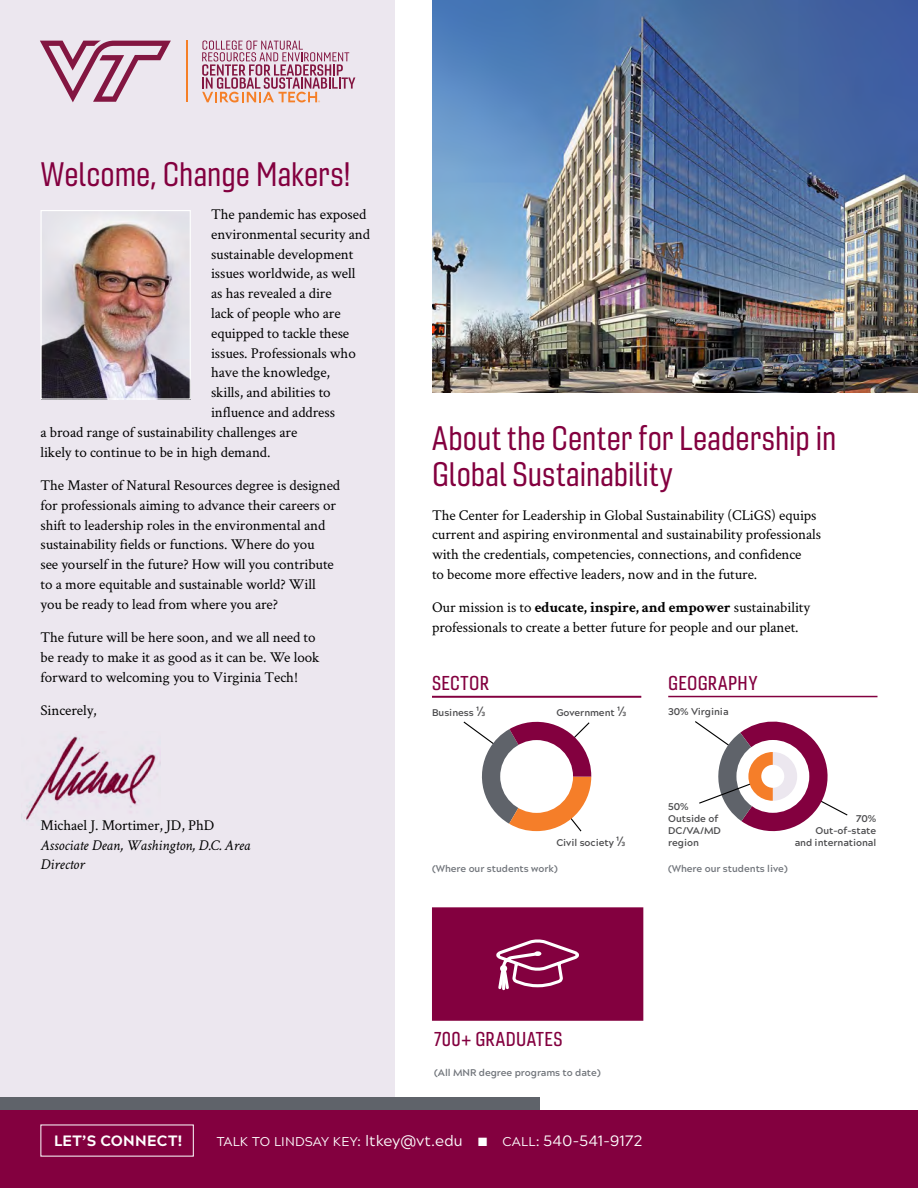
<style>
.page{position:relative;width:918px;height:1188px;background:#fff}
.page>*{position:absolute;margin:0;border:0;box-sizing:border-box;transform-origin:0 0}
.t1{font:33px/36px "Gineso Con Reg";color:#83003f}
.t2{font:19.5px "Gineso Con Med";letter-spacing:.02em;color:#83003f}
.t3{font:15px/19.8px "Crimson Text";letter-spacing:-.005em;color:#000}
.t4{font:15px "Acherus Grotesque";letter-spacing:.01em;color:#fff}
.t5{font:italic 15px/19.8px "Crimson Text";letter-spacing:-.005em;color:#000}
.t6{font:800 15px "Acherus Grotesque";letter-spacing:.02em;color:#fff}
.t7{font:700 9.75px/12px "Acherus Grotesque";letter-spacing:-.005em;color:#4d4d4f}
.t8{font:700 9.75px "Acherus Grotesque";letter-spacing:-.005em;color:#71757b}
.s1{font-weight:700}
.s2{font-size:13.5px}
.s3{font-family:"Acherus Grotesque Regular SC850";font-size:12.75px}
.s4{font-family:"Acherus Grotesque Regular SC850"}
</style>
<div class="page">
<div style="left:0;top:0;width:395px;height:1097px;background:#ece7ef"></div>
<div style="left:0;top:1097px;width:540px;height:13px;background:#5f636a"></div>
<div style="left:0;top:1110px;width:918px;height:78px;background:#83003f"></div>
<svg style="left:40px;top:41px;width:131px;height:61px"></svg>
<hr style="left:186px;top:41px;width:1px;height:61px;background:#f57f27">
<svg style="left:202px;top:40px;width:153px;height:62px"></svg>
<img style="left:42px;top:212px;width:147px;height:186px">
<div style="left:40px;top:210px;width:151px;height:190px;border:1px solid #fff"></div>
<img style="left:432px;top:0;width:486px;height:393px">
<hr style="left:432px;top:696px;width:209px;height:1px;background:#83003f">
<hr style="left:432px;top:697px;width:209px;height:1px;background:#83003f">
<svg style="left:463px;top:721px;width:128px;height:111px"></svg>
<div style="left:500px;top:740px;width:73px;height:73px;background:#fff;border-radius:50%"></div>
<div style="left:433px;top:908px;width:210px;height:112px;background:#83003f"></div>
<svg style="left:496px;top:939px;width:83px;height:52px"></svg>
<div style="left:432px;top:907px;width:211px;height:114px;border:2px solid #83003f"></div>
<hr style="left:668px;top:696px;width:210px;height:1px;background:#83003f">
<svg style="left:695px;top:721px;width:153px;height:111px"></svg>
<img style="left:21px;top:736px;width:139px;height:85px">
<h1 class="t1" style="left:40px;top:156px;width:311px">Welcome, Change Makers!</h1>
<p class="t3" style="left:211px;top:204px;width:157px">The pandemic has exposed</p>
<p class="t3" style="left:211px;top:224px;width:160px">environmental security and</p>
<p class="t3" style="left:211px;top:243px;width:144px">sustainable development</p>
<p class="t3" style="left:211px;top:263px;width:146px">issues worldwide, as well</p>
<p class="t3" style="left:211px;top:283px;width:122px">as has revealed a dire</p>
<p class="t3" style="left:211px;top:303px;width:131px">lack of people who are</p>
<p class="t3" style="left:211px;top:323px;width:140px">equipped to tackle these</p>
<p class="t3" style="left:211px;top:342px;width:146px">issues. Professionals who</p>
<p class="t3" style="left:211px;top:362px;width:120px">have the knowledge,</p>
<p class="t3" style="left:211px;top:382px;width:121px">skills, and abilities to</p>
<p class="t3" style="left:211px;top:402px;width:125px">influence and address</p>
<p class="t3" style="left:41px;top:422px;width:258px">a broad range of sustainability challenges are</p>
<p class="t3" style="left:41px;top:441px;width:232px">likely to continue to be in high demand.</p>
<p class="t3" style="left:41px;top:475px;width:301px">The Master of Natural Resources degree is designed for professionals aiming to advance their careers or shift to leadership roles in the environmental and sustainability fields or functions. Where do you<br>see yourself in the future? How will you contribute to a more equitable and sustainable world? Will you be ready to lead from where you are?</p>
<p class="t3" style="left:41px;top:627px;width:280px">The future will be here soon, and we all need to be ready to make it as good as it can be. We look forward to welcoming you to Virginia Tech!</p>
<p class="t3" style="left:41px;top:700px;width:58px">Sincerely,</p>
<p class="t3" style="left:41px;top:815px;width:175px">Michael J. Mortimer, JD, PhD</p>
<p class="t5" style="left:41px;top:835px;width:211px">Associate Dean, Washington, D.C. Area<br>Director</p>
<h1 class="t1" style="left:432px;top:421px;width:406px">About the Center for Leadership in<br>Global Sustainability</h1>
<p class="t3" style="left:432px;top:504px;width:391px">The Center for Leadership in Global Sustainability (CLiGS) equips current and aspiring environmental and sustainability professionals with the credentials, competencies, connections, and confidence<br>to become more effective leaders, now and in the future.</p>
<p class="t3" style="left:432px;top:597px;width:380px">Our mission is to <span class="s1">educate, inspire, and empower</span> sustainability professionals to create a better future for people and our planet.</p>
<h2 class="t2" style="left:432px;top:671px;width:58px">SECTOR</h2>
<h2 class="t2" style="left:668px;top:671px;width:91px">GEOGRAPHY</h2>
<p class="t7" style="left:432px;top:706px;width:55px">Business <span class="s2">1⁄3</span></p>
<p class="t7" style="left:668px;top:706px;width:62px">30% Virginia</p>
<p class="t7" style="left:556px;top:706px;width:71px">Government <span class="s2">1⁄3</span></p>
<p class="t7" style="left:556px;top:836px;width:70px">Civil society <span class="s2">1⁄3</span></p>
<p class="t8" style="left:432px;top:861px;width:127px">(Where our students work)</p>
<p class="t7" style="left:668px;top:800px;width:54px">50%<br>Outside of<br>DC/VA/MD region</p>
<p class="t7" style="left:795px;top:812px;width:83px;text-align:right">70%<br>Out-of-state<br>and international</p>
<p class="t8" style="left:668px;top:860px;width:121px">(Where our students live)</p>
<h2 class="t2" style="left:434px;top:1027px;width:130px">700+ GRADUATES</h2>
<p class="t8" style="left:434px;top:1064px;width:168px">(All MNR degree programs to date)</p>
<p class="t6" style="left:54px;top:1127px;width:130px">LET’S CONNECT!</p>
<p class="t4" style="left:217px;top:1128px;width:427px"><span class="s3">TALK TO LINDSAY KEY</span><span class="s4">:</span> ltkey@vt.edu ■ <span class="s3">CALL</span>: 540-541-9172</p>
</div>
